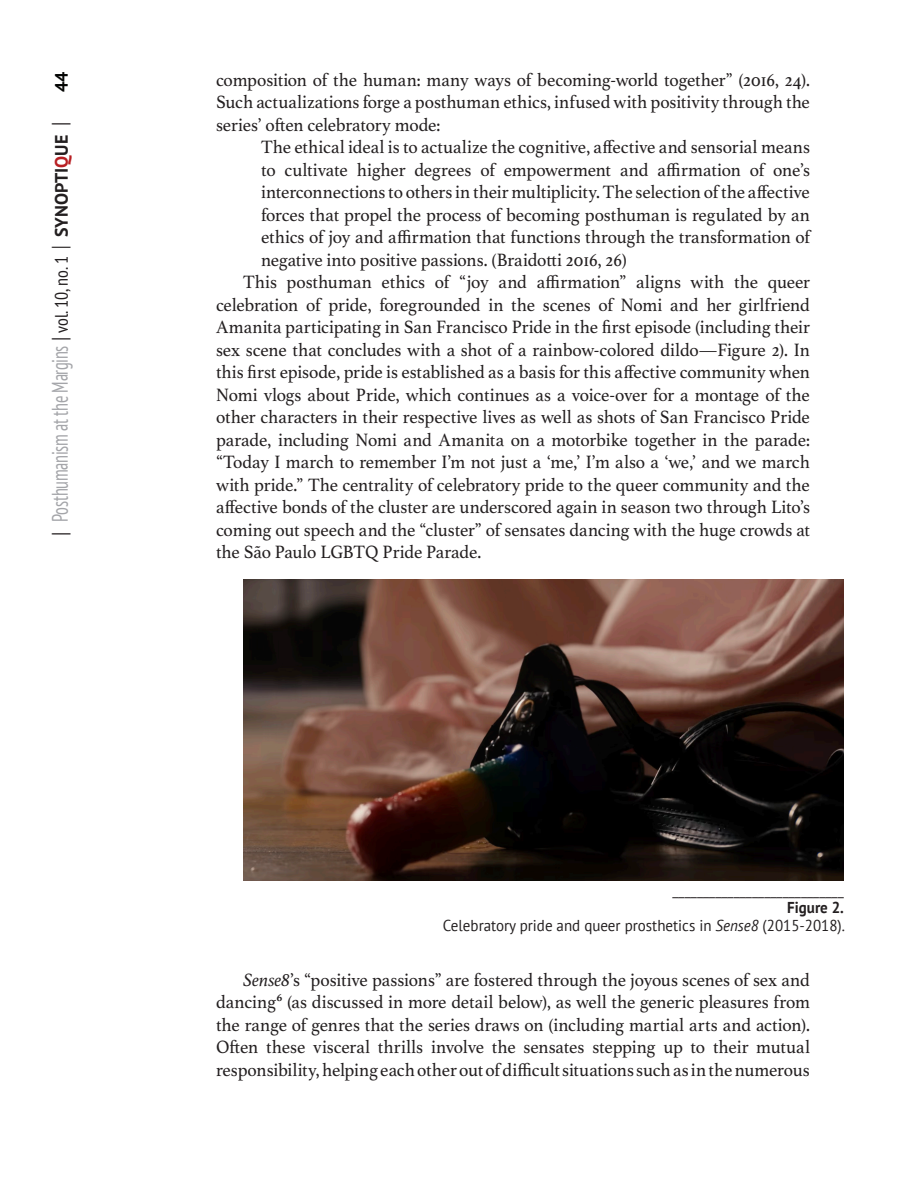
<style>
.page{position:relative;width:918px;height:1188px;background:#fff}
.page>*{position:absolute;margin:0;border:0;box-sizing:border-box;transform-origin:0 0}
.t1{font:condensed 22.5px "PT Sans";letter-spacing:-.02em;color:#a4a5a9;scale:.8 1}
.Body{font:18.9px/22.5px "Athelas";letter-spacing:-.01em;color:#231f20;text-align:justify;scale:.95 1}
.t2{font:700 18px "PT Sans";color:#040503}
.t3{font:15.75px "PT Sans";color:#231f20;scale:.95 1}
.t4{font:700 15.75px "PT Sans";color:#231f20;scale:.95 1}
.s1{font-stretch:normal;color:#231f20}
.s2{font-size:18px;color:#231f20}
.s3{color:#231f20}
.s4{font-weight:700;font-stretch:normal;font-size:18px;color:#231f20}
.s5{font-weight:700;font-stretch:normal;font-size:18px;color:#b81f23}
.s6{font-style:italic}
</style>
<div class="page">
<img style="left:243px;top:579px;width:600px;height:302px">
<p class="t2" style="left:50px;top:92px;width:22px;rotate:-90deg">44</p>
<p class="t1" style="left:46px;top:536px;width:519px;rotate:-90deg"><span class="s1">|</span> Posthumanism at the Margins <span class="s1">|</span> <span class="s2">vol. 10, no. 1</span> <span class="s3">|</span> <span class="s4">SYNOPTI</span><span class="s5">Q</span><span class="s4">UE</span> <span class="s1">|</span></p>
<p class="Body" style="left:216px;top:69px;width:627px">composition of the human: many ways of becoming-world together” (2016, 24).<br>Such actualizations forge a posthuman ethics, infused with positivity through the series’ often celebratory mode:</p>
<p class="Body" style="left:261px;top:137px;width:579px">The ethical ideal is to actualize the cognitive, affective and sensorial means to cultivate higher degrees of empowerment and affirmation of one’s interconnections to others in their multiplicity. The selection of the affective forces that propel the process of becoming posthuman is regulated by an ethics of joy and affirmation that functions through the transformation of negative into positive passions. (Braidotti 2016, 26)</p>
<p class="Body" style="left:216px;top:272px;width:627px;text-indent:27px">This posthuman ethics of “joy and affirmation” aligns with the queer celebration of pride, foregrounded in the scenes of Nomi and her girlfriend Amanita participating in San Francisco Pride in the first episode (including their sex scene that concludes with a shot of a rainbow-colored dildo—Figure 2). In this first episode, pride is established as a basis for this affective community when Nomi vlogs about Pride, which continues as a voice-over for a montage of the other characters in their respective lives as well as shots of San Francisco Pride parade, including Nomi and Amanita on a motorbike together in the parade: “Today I march to remember I’m not just a ‘me,’ I’m also a ‘we,’ and we march with pride.” The centrality of celebratory pride to the queer community and the affective bonds of the cluster are underscored again in season two through Lito’s coming out speech and the “cluster” of sensates dancing with the huge crowds at the São Paulo LGBTQ Pride Parade.</p>
<p class="t3" style="left:673px;top:879px;width:182px">____________________________</p>
<p class="t4" style="left:787px;top:897px;width:61px">Figure 2.</p>
<p class="t3" style="left:443px;top:915px;width:425px">Celebratory pride and queer prosthetics in <span class="s6">Sense8</span> (2015-2018).</p>
<p class="Body" style="left:216px;top:969px;width:627px;text-indent:27px"><span class="s6">Sense8</span>’s “positive passions” are fostered through the joyous scenes of sex and dancing⁶ (as discussed in more detail below), as well the generic pleasures from the range of genres that the series draws on (including martial arts and action).<br>Often these visceral thrills involve the sensates stepping up to their mutual responsibility, helping each other out of difficult situations such as in the numerous</p>
</div>
